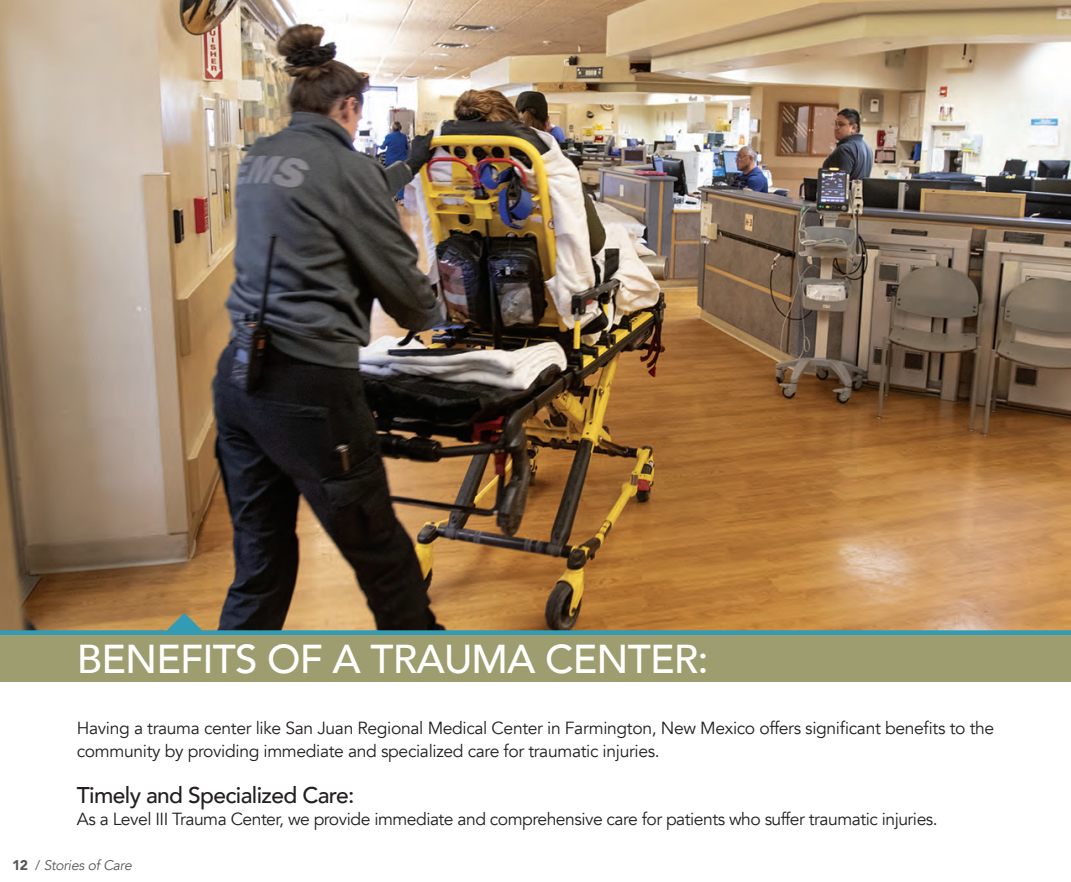
<style>
.page{position:relative;width:1071px;height:882px;background:#fff}
.page>*{position:absolute;margin:0;border:0;box-sizing:border-box;transform-origin:0 0}
.t1{font:500 40.25px "Avenir";letter-spacing:-.02em;color:#fff}
.t2{font:500 22.75px "Avenir";letter-spacing:-.03em;color:#231f20}
.t3{font:17.5px/22.8px "Avenir";letter-spacing:-.02em;color:#231f20}
.t4{font:italic 14px "Avenir";letter-spacing:-.02em;color:#57585a}
.s1{font-weight:900;font-style:normal}
.s2{font-style:normal}
</style>
<div class="page">
<img style="left:0;top:0;width:1071px;height:613px">
<svg style="left:0;top:613px;width:1071px;height:22px;background:#8d815f"></svg>
<div style="left:0;top:635px;width:1071px;height:47px;background:#9e9d6f"></div>
<h1 class="t1" style="left:77px;top:624px;width:633px">BENEFITS OF A TRAUMA CENTER:</h1>
<p class="t3" style="left:77px;top:717px;width:919px">Having a trauma center like San Juan Regional Medical Center in Farmington, New Mexico offers significant benefits to the community by providing immediate and specialized care for traumatic injuries.</p>
<h2 class="t2" style="left:77px;top:775px;width:279px">Timely and Specialized Care:</h2>
<p class="t3" style="left:77px;top:808px;width:862px">As a Level III Trauma Center, we provide immediate and comprehensive care for patients who suffer traumatic injuries.</p>
<p class="t4" style="left:12px;top:857px;width:121px"><span class="s1">12</span> <span class="s2">/</span> Stories of Care</p>
</div>
